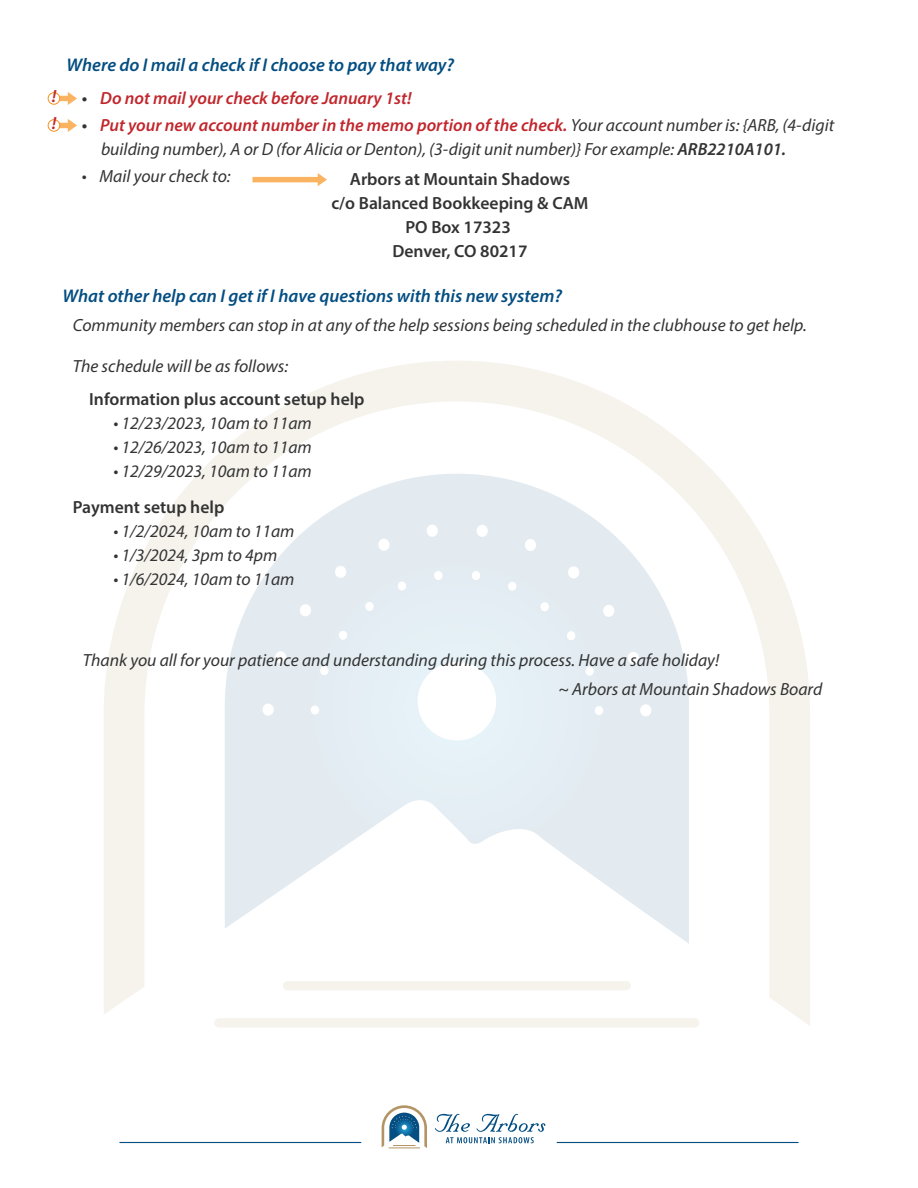
<style>
.page{position:relative;width:918px;height:1188px;background:#fff}
.page>*{position:absolute;margin:0;border:0;box-sizing:border-box;transform-origin:0 0}
.t1{font:italic 600 18.3px "Myriad Pro";color:#044e82}
.t2{font:italic 17.7px/29.1px "Myriad Pro";color:#333}
.t3{font:600 17.7px/24px "Myriad Pro";color:#333;text-align:center}
.t4{font:italic 600 17.7px "Myriad Pro";color:#c1272d}
.s1{color:#333}
.s2{font-weight:600}
.s3{font-weight:600;color:#c1272d}
</style>
<div class="page">
<svg style="left:104px;top:361px;width:706px;height:665px"></svg>
<svg style="left:225px;top:474px;width:464px;height:470px"></svg>
<div style="left:288px;top:981px;width:338px;height:9px;background:#f6f3ed"></div>
<div style="left:219px;top:1018px;width:476px;height:10px;background:#f6f3ed"></div>
<div style="left:262px;top:703px;width:12px;height:13px;background:#fff;border-radius:5px"></div>
<svg style="left:274px;top:650px;width:13px;height:14px"></svg>
<svg style="left:299px;top:603px;width:13px;height:14px"></svg>
<svg style="left:334px;top:565px;width:13px;height:14px"></svg>
<svg style="left:378px;top:538px;width:12px;height:14px"></svg>
<div style="left:426px;top:524px;width:12px;height:13px;background:#fff;border-radius:5px"></div>
<div style="left:476px;top:524px;width:12px;height:13px;background:#fff;border-radius:5px"></div>
<svg style="left:524px;top:538px;width:13px;height:14px"></svg>
<svg style="left:567px;top:566px;width:13px;height:13px"></svg>
<svg style="left:602px;top:604px;width:13px;height:14px"></svg>
<svg style="left:627px;top:651px;width:13px;height:14px"></svg>
<div style="left:640px;top:704px;width:12px;height:13px;background:#fff;border-radius:5px"></div>
<div style="left:310px;top:705px;width:9px;height:10px;background:#fff;border-radius:50%"></div>
<svg style="left:320px;top:665px;width:9px;height:11px"></svg>
<svg style="left:338px;top:630px;width:10px;height:10px"></svg>
<svg style="left:365px;top:601px;width:9px;height:11px"></svg>
<svg style="left:397px;top:581px;width:10px;height:10px"></svg>
<div style="left:434px;top:571px;width:9px;height:9px;background:#fff;border-radius:50%"></div>
<div style="left:471px;top:571px;width:9px;height:9px;background:#fff;border-radius:50%"></div>
<svg style="left:507px;top:581px;width:10px;height:10px"></svg>
<svg style="left:540px;top:602px;width:9px;height:10px"></svg>
<svg style="left:566px;top:631px;width:10px;height:10px"></svg>
<svg style="left:585px;top:666px;width:9px;height:10px"></svg>
<div style="left:595px;top:706px;width:8px;height:9px;background:#fff;border-radius:50%"></div>
<svg style="left:435px;top:1114px;width:110px;height:29px"></svg>
<hr style="left:389px;top:1148px;width:31px;height:1px;background:#b39464">
<svg style="left:382px;top:1105px;width:45px;height:43px"></svg>
<hr style="left:557px;top:1142px;width:241px;height:1px;background:#044e82">
<hr style="left:120px;top:1142px;width:241px;height:1px;background:#044e82">
<svg style="left:50px;top:119px;width:27px;height:13px"></svg>
<div style="left:48px;top:120px;width:12px;height:11px;background:#fff;border-radius:50%"></div>
<div style="left:48px;top:119px;width:12px;height:12px;border:1px solid #f7931e;border-radius:50%"></div>
<svg style="left:252px;top:173px;width:75px;height:13px"></svg>
<svg style="left:50px;top:92px;width:27px;height:13px"></svg>
<div style="left:48px;top:93px;width:12px;height:11px;background:#fff;border-radius:50%"></div>
<div style="left:48px;top:92px;width:12px;height:12px;border:1px solid #f7931e;border-radius:50%"></div>
<p class="t1" style="left:67px;top:54px;width:389px">Where do I mail a check if I choose to pay that way?</p>
<p class="t4" style="left:52px;top:85px;width:6px">!</p>
<p class="t4" style="left:82px;top:86px;width:331px"><span class="s1">•</span> Do not mail your check before January 1st!</p>
<p class="t4" style="left:52px;top:112px;width:6px">!</p>
<p class="t2" style="left:101px;top:112px;width:735px;line-height:24px;text-indent:-19px"><span class="s2">•</span> <span class="s3">Put your new account number in the memo portion of the check.</span> Your account number is: {ARB, (4-digit building number), A or D (for Alicia or Denton), (3-digit unit number)} For example: <span class="s2">ARB2210A101.</span></p>
<p class="t2" style="left:82px;top:162px;width:150px">• Mail your check to:</p>
<p class="t3" style="left:331px;top:167px;width:259px">Arbors at Mountain Shadows<br>c/o Balanced Bookkeeping &amp; CAM<br>PO Box 17323<br>Denver, CO 80217</p>
<p class="t1" style="left:63px;top:284px;width:501px">What other help can I get if I have questions with this new system?</p>
<p class="t2" style="left:73px;top:310px;width:736px">Community members can stop in at any of the help sessions being scheduled in the clubhouse to get help.</p>
<p class="t2" style="left:73px;top:351px;width:217px">The schedule will be as follows:</p>
<p class="t3" style="left:89px;top:386px;width:277px">Information plus account setup help</p>
<p class="t2" style="left:113px;top:408px;width:200px">• 12/23/2023, 10am to 11am</p>
<p class="t2" style="left:113px;top:432px;width:200px">• 12/26/2023, 10am to 11am</p>
<p class="t2" style="left:113px;top:456px;width:200px">• 12/29/2023, 10am to 11am</p>
<p class="t3" style="left:73px;top:494px;width:153px">Payment setup help</p>
<p class="t2" style="left:113px;top:516px;width:183px">• 1/2/2024, 10am to 11am</p>
<p class="t2" style="left:113px;top:540px;width:165px">• 1/3/2024, 3pm to 4pm</p>
<p class="t2" style="left:113px;top:564px;width:183px">• 1/6/2024, 10am to 11am</p>
<p class="t2" style="left:558px;top:645px;width:266px;text-indent:-476px">Thank you all for your patience and understanding during this process. Have a safe holiday!<br>~ Arbors at Mountain Shadows Board</p>
</div>
